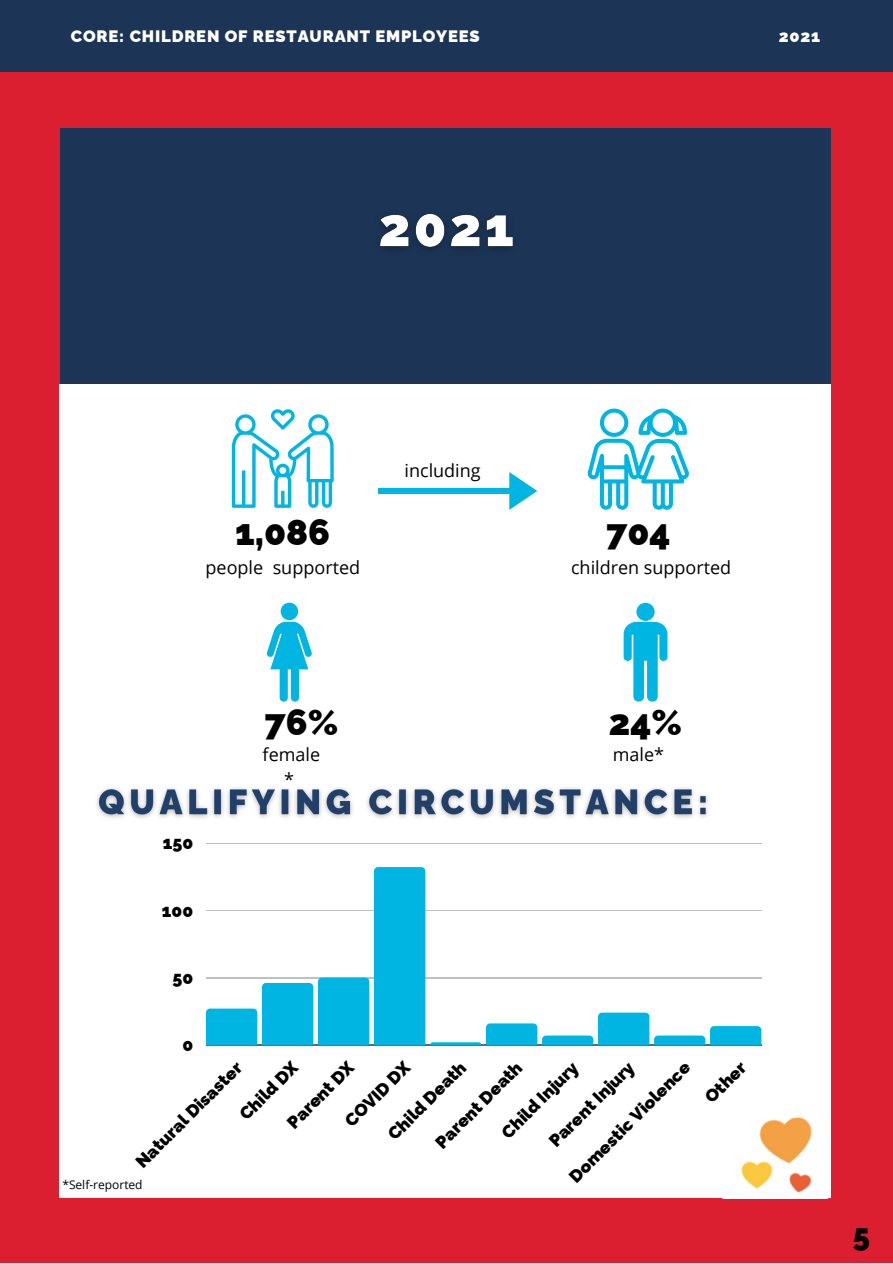
<style>
.page{position:relative;width:893px;height:1264px;background:#fff}
.page>*{position:absolute;margin:0;border:0;box-sizing:border-box;transform-origin:0 0}
.t1{font:900 36px "Raleway";color:#000}
.t2{font:900 30.75px "Raleway";color:#000}
.t3{font:18px/25.2px "Open Sans";color:#000;text-align:center}
.t4{font:900 17.55px "Raleway";color:#000}
.t5{font:900 16.5px "Raleway";letter-spacing:.05em;color:#fff}
.t6{font:12px "Open Sans";color:#000}
</style>
<div class="page">
<div style="left:0;top:0;width:892px;height:1262px;background:#db1f30"></div>
<div style="left:60px;top:128px;width:770px;height:262px;background:#1c3557"></div>
<div style="left:60px;top:385px;width:770px;height:812px;background:#fff"></div>
<div style="left:0;top:0;width:892px;height:72px;background:#1c3557"></div>
<hr style="left:206px;top:842px;width:555px;height:1px;background:#000">
<svg style="left:206px;top:867px;width:555px;height:178px"></svg>
<div style="left:378px;top:488px;width:137px;height:6px;background:#00b5e2"></div>
<svg style="left:509px;top:472px;width:28px;height:38px"></svg>
<img style="left:380px;top:214px;width:133px;height:36px">
<img style="left:96px;top:788px;width:612px;height:30px">
<img style="left:721px;top:1117px;width:109px;height:81px">
<svg style="left:232px;top:409px;width:102px;height:99px"></svg>
<svg style="left:587px;top:408px;width:102px;height:102px"></svg>
<div style="left:280px;top:602px;width:18px;height:18px;background:#00b5e2;border-radius:50%"></div>
<svg style="left:267px;top:622px;width:45px;height:79px"></svg>
<div style="left:636px;top:602px;width:18px;height:19px;background:#00b5e2;border-radius:50%"></div>
<svg style="left:623px;top:622px;width:44px;height:79px"></svg>
<p class="t5" style="left:71px;top:27px;width:410px">CORE: CHILDREN OF RESTAURANT EMPLOYEES</p>
<p class="t5" style="left:778px;top:27px;width:43px">2021</p>
<h1 class="t1" style="left:235px;top:510px;width:97px">1,086</h1>
<p class="t3" style="left:205px;top:554px;width:156px">people supported</p>
<p class="t3" style="left:404px;top:458px;width:78px">including</p>
<p class="t4" style="left:163px;top:832px;width:32px">150</p>
<p class="t4" style="left:162px;top:900px;width:33px">100</p>
<p class="t4" style="left:172px;top:967px;width:22px">50</p>
<p class="t4" style="left:182px;top:1034px;width:12px">0</p>
<h1 class="t1" style="left:264px;top:701px;width:75px">76%</h1>
<p class="t3" style="left:262px;top:741px;width:59px">female *</p>
<h1 class="t1" style="left:606px;top:511px;width:66px">704</h1>
<p class="t3" style="left:571px;top:554px;width:162px">children supported</p>
<h1 class="t1" style="left:608px;top:700px;width:75px">24%</h1>
<p class="t3" style="left:612px;top:741px;width:53px">male*</p>
<p class="t4" style="left:283px;top:1117px;width:88px;rotate:-45deg">Parent DX</p>
<p class="t4" style="left:340px;top:1116px;width:85px;rotate:-45deg">COVID DX</p>
<p class="t4" style="left:235px;top:1109px;width:76px;rotate:-45deg">Child DX</p>
<p class="t4" style="left:431px;top:1137px;width:116px;rotate:-45deg">Parent Death</p>
<p class="t4" style="left:383px;top:1129px;width:104px;rotate:-45deg">Child Death</p>
<p class="t4" style="left:131px;top:1157px;width:143px;rotate:-45deg">Natural Disaster</p>
<p class="t4" style="left:565px;top:1172px;width:164px;rotate:-45deg">Domestic Violence</p>
<p class="t4" style="left:700px;top:1092px;width:51px;rotate:-45deg">Other</p>
<p class="t4" style="left:544px;top:1136px;width:113px;rotate:-45deg">Parent Injury</p>
<p class="t4" style="left:497px;top:1127px;width:102px;rotate:-45deg">Child Injury</p>
<p class="t6" style="left:62px;top:1175px;width:82px">*Self-reported</p>
<h2 class="t2" style="left:852px;top:1217px;width:19px">5</h2>
</div>
